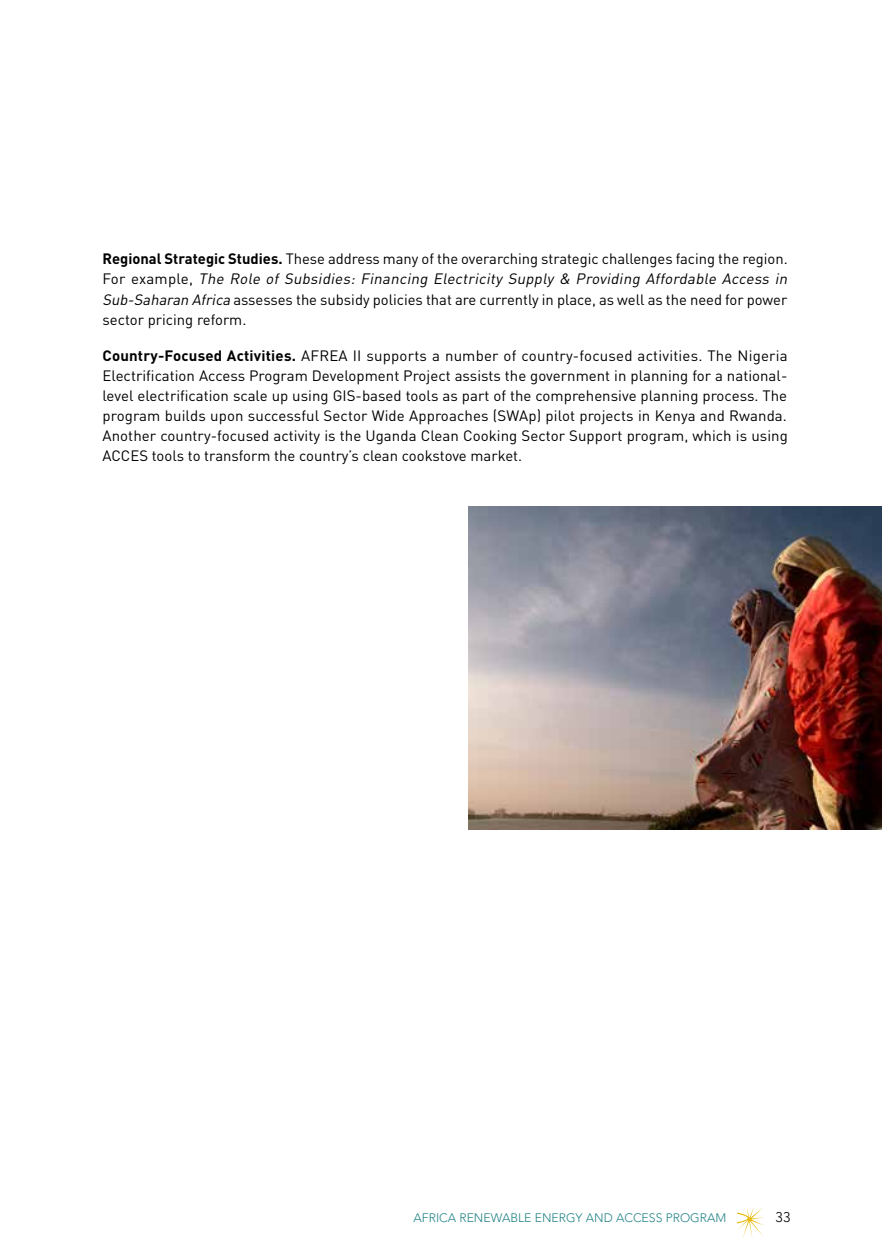
<style>
.page{position:relative;width:882px;height:1260px;background:#fff}
.page>*{position:absolute;margin:0;border:0;box-sizing:border-box;transform-origin:0 0}
.t1{font:14.88px/20.1px "DIN";color:#000}
.t2{font:300 14px "Avenir LT Std";color:#000}
.t3{font:300 12.25px "Avenir LT Std";color:#258487}
.s1{font-weight:700}
.s2{font-style:italic}
</style>
<div class="page">
<img style="left:469px;top:507px;width:413px;height:322px">
<svg style="left:737px;top:1207px;width:27px;height:30px"></svg>
<p class="t1" style="left:103px;top:249px;width:689px"><span class="s1">Regional Strategic Studies.</span> These address many of the overarching strategic challenges facing the region.<br>F o r e x a m p l e , <span class="s2">The Role of Subsidies: Financing Electricity Supply &amp; Providing Affordable Access in Sub-Saharan Africa</span> assesses the subsidy policies that are currently in place, as well as the need for power sector pricing reform.</p>
<p class="t1" style="left:103px;top:345px;width:687px;text-align:justify"><span class="s1">Country-Focused Activities.</span> AFREA II supports a number of country-focused activities. The Nigeria Electrification Access Program Development Project assists the government in planning for a national&shy;level electrification scale up using GIS-based tools as part of the comprehensive planning process. The program builds upon successful Sector Wide Approaches (SWAp) pilot projects in Kenya and Rwanda.<br>Another country-focused activity is the Uganda Clean Cooking Sector Support program, which is using ACCES tools to transform the country’s clean cookstove market.</p>
<p class="t3" style="left:414px;top:1211px;width:55px">AFRICA RENEWABLE</p>
<p class="t3" style="left:535px;top:1211px;width:9px">ENERGY</p>
<p class="t3" style="left:586px;top:1211px;width:64px">AN D ACCESS</p>
<p class="t3" style="left:666px;top:1211px;width:10px">PROGRAM</p>
<p class="t2" style="left:776px;top:1209px;width:16px">33</p>
</div>
